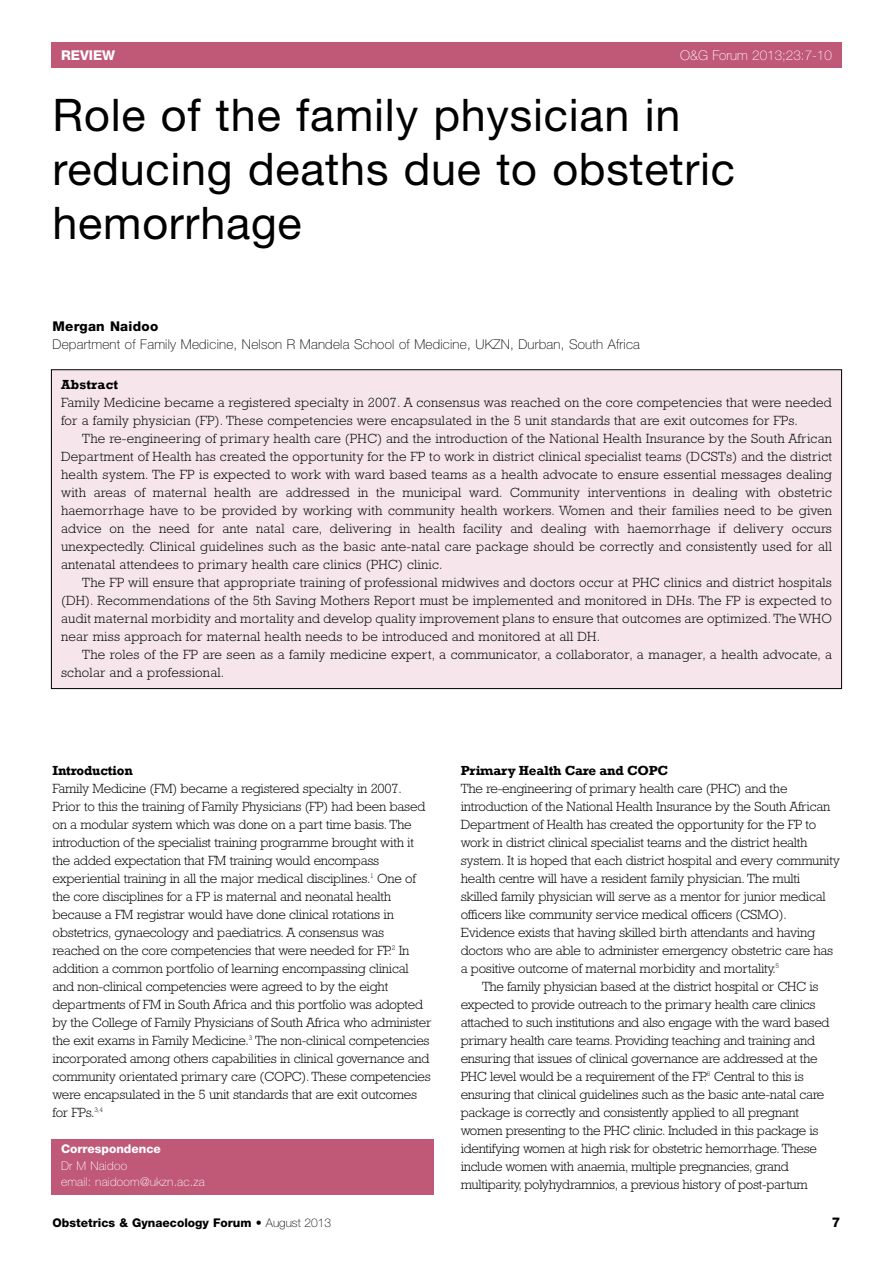
<style>
.page{position:relative;width:893px;height:1263px;background:#fff}
.page>*{position:absolute;margin:0;border:0;box-sizing:border-box;transform-origin:0 0}
.t1{font:45px/54px "Helvetica Neue";letter-spacing:.015em;color:#000}
.t2{font:300 13.5px/18px "Rockwell";letter-spacing:-.015em;color:#000;text-align:justify}
.t3{font:300 13.5px/18px "Rockwell";letter-spacing:.015em;color:#000}
.t4{font:100 13.5px "Helvetica Neue";letter-spacing:.015em;color:#000}
.t5{font:700 13.5px "Rockwell";letter-spacing:-.015em;color:#000}
.t6{font:100 13.5px "Helvetica Neue";color:#fff}
.t7{font:800 13.5px "Helvetica Neue";letter-spacing:.02em;color:#000}
.t8{font:700 13.5px "Rockwell";letter-spacing:.015em;color:#000}
.t9{font:800 13.5px "Helvetica Neue";color:#fff}
.t10{font:800 12px "Helvetica Neue";color:#000}
.t11{font:100 12px/16.5px "Helvetica Neue";letter-spacing:.015em;color:#fff}
.t12{font:800 12px "Helvetica Neue";color:#fff}
.s1{font-weight:100}
</style>
<div class="page">
<div style="left:51px;top:43px;width:791px;height:25px;background:#c05878"></div>
<div style="left:51px;top:370px;width:791px;height:318px;background:#f6e6eb"></div>
<div style="left:51px;top:1140px;width:383px;height:55px;background:#c05878"></div>
<p class="t9" style="left:61px;top:50px;width:56px">REVIEW</p>
<p class="t6" style="left:680px;top:50px;width:153px">O&amp;G Forum 2013;23:7-10</p>
<h1 class="t1" style="left:53px;top:93px;width:684px">Role of the family physician in reducing deaths due to obstetric hemorrhage</h1>
<p class="t7" style="left:53px;top:321px;width:107px">Mergan Naidoo</p>
<p class="t4" style="left:53px;top:339px;width:589px">Department of Family Medicine, Nelson R Mandela School of Medicine, UKZN, Durban, South Africa</p>
<p class="t8" style="left:61px;top:376px;width:59px">Abstract</p>
<p class="t3" style="left:61px;top:394px;width:772px">Family Medicine became a registered specialty in 2007. A consensus was reached on the core competencies that were needed for a family physician (FP). These competencies were encapsulated in the 5 unit standards that are exit outcomes for FPs.</p>
<p class="t2" style="left:61px;top:430px;width:772px;text-indent:21px">The re-engineering of primary health care (PHC) and the introduction of the National Health Insurance by the South African Department of Health has created the opportunity for the FP to work in district clinical specialist teams (DCSTs) and the district health system. The FP is expected to work with ward based teams as a health advocate to ensure essential messages dealing with areas of maternal health are addressed in the municipal ward. Community interventions in dealing with obstetric haemorrhage have to be provided by working with community health workers. Women and their families need to be given advice on the need for ante natal care, delivering in health facility and dealing with haemorrhage if delivery occurs unexpectedly. Clinical guidelines such as the basic ante-natal care package should be correctly and consistently used for all antenatal attendees to primary health care clinics (PHC) clinic.</p>
<p class="t2" style="left:61px;top:574px;width:772px;text-indent:21px">The FP will ensure that appropriate training of professional midwives and doctors occur at PHC clinics and district hospitals (DH). Recommendations of the 5th Saving Mothers Report must be implemented and monitored in DHs. The FP is expected to audit maternal morbidity and mortality and develop quality improvement plans to ensure that outcomes are optimized. The WHO near miss approach for maternal health needs to be introduced and monitored at all DH.</p>
<p class="t3" style="left:61px;top:646px;width:772px;text-indent:21px">The roles of the FP are seen as a family medicine expert, a communicator, a collaborator, a manager, a health advocate, a scholar and a professional.</p>
<p class="t5" style="left:53px;top:762px;width:82px">Introduction</p>
<p class="t2" style="left:53px;top:780px;width:380px;text-align:left">Family Medicine (FM) became a registered specialty in 2007.<br>Prior to this the training of Family Physicians (FP) had been based on a modular system which was done on a part time basis. The introduction of the specialist training programme brought with it the added expectation that FM training would encompass experiential training in all the major medical disciplines.<sup>1</sup> One of the core disciplines for a FP is maternal and neonatal health because a FM registrar would have done clinical rotations in obstetrics, gynaecology and paediatrics. A consensus was reached on the core competencies that were needed for FP.<sup>2</sup> In addition a common portfolio of learning encompassing clinical and non-clinical competencies were agreed to by the eight departments of FM in South Africa and this portfolio was adopted by the College of Family Physicians of South Africa who administer the exit exams in Family Medicine.<sup>3</sup> The non-clinical competencies incorporated among others capabilities in clinical governance and community orientated primary care (COPC). These competencies were encapsulated in the 5 unit standards that are exit outcomes for FPs.<sup>3,4</sup></p>
<p class="t12" style="left:61px;top:1144px;width:101px">Correspondence</p>
<p class="t11" style="left:61px;top:1158px;width:145px">Dr M Naidoo<br>email: naidoom@ukzn.ac.za</p>
<p class="t5" style="left:461px;top:762px;width:209px">Primary Health Care and COPC</p>
<p class="t2" style="left:461px;top:780px;width:328px">The re-engineering of primary health care (PHC) and the</p>
<p class="t2" style="left:461px;top:798px;width:371px">introduction of the National Health Insurance by the South African</p>
<p class="t2" style="left:461px;top:816px;width:357px">Department of Health has created the opportunity for the FP to</p>
<p class="t2" style="left:461px;top:834px;width:348px">work in district clinical specialist teams and the district health</p>
<p class="t2" style="left:461px;top:852px;width:381px">system. It is hoped that each district hospital and every community</p>
<p class="t2" style="left:461px;top:870px;width:341px">health centre will have a resident family physician. The multi</p>
<p class="t2" style="left:461px;top:888px;width:366px">skilled family physician will serve as a mentor for junior medical</p>
<p class="t2" style="left:461px;top:906px;width:327px">officers like community service medical officers (CSMO).</p>
<p class="t2" style="left:461px;top:924px;width:356px">Evidence exists that having skilled birth attendants and having</p>
<p class="t2" style="left:461px;top:942px;width:374px">doctors who are able to administer emergency obstetric care has</p>
<p class="t2" style="left:461px;top:960px;width:320px">a positive outcome of maternal morbidity and mortality.<sup>5</sup></p>
<p class="t2" style="left:482px;top:978px;width:338px">The family physician based at the district hospital or CHC is</p>
<p class="t2" style="left:461px;top:996px;width:356px">expected to provide outreach to the primary health care clinics</p>
<p class="t2" style="left:461px;top:1014px;width:370px">attached to such institutions and also engage with the ward based</p>
<p class="t2" style="left:461px;top:1032px;width:356px">primary health care teams. Providing teaching and training and</p>
<p class="t2" style="left:461px;top:1050px;width:358px">ensuring that issues of clinical governance are addressed at the</p>
<p class="t2" style="left:461px;top:1068px;width:344px">PHC level would be a requirement of the FP.<sup>6</sup> Central to this is</p>
<p class="t2" style="left:461px;top:1086px;width:365px">ensuring that clinical guidelines such as the basic ante-natal care</p>
<p class="t2" style="left:461px;top:1104px;width:340px">package is correctly and consistently applied to all pregnant</p>
<p class="t2" style="left:461px;top:1122px;width:359px">women presenting to the PHC clinic. Included in this package is</p>
<p class="t2" style="left:461px;top:1140px;width:358px">identifying women at high risk for obstetric hemorrhage. These</p>
<p class="t2" style="left:461px;top:1158px;width:330px">include women with anaemia, multiple pregnancies, grand</p>
<p class="t2" style="left:461px;top:1176px;width:349px">multiparity, polyhydramnios, a previous history of post-partum</p>
<p class="t10" style="left:53px;top:1219px;width:280px">Obstetrics &amp; Gynaecology Forum • <span class="s1">August 2013</span></p>
<p class="t7" style="left:832px;top:1218px;width:10px">7</p>
</div>
